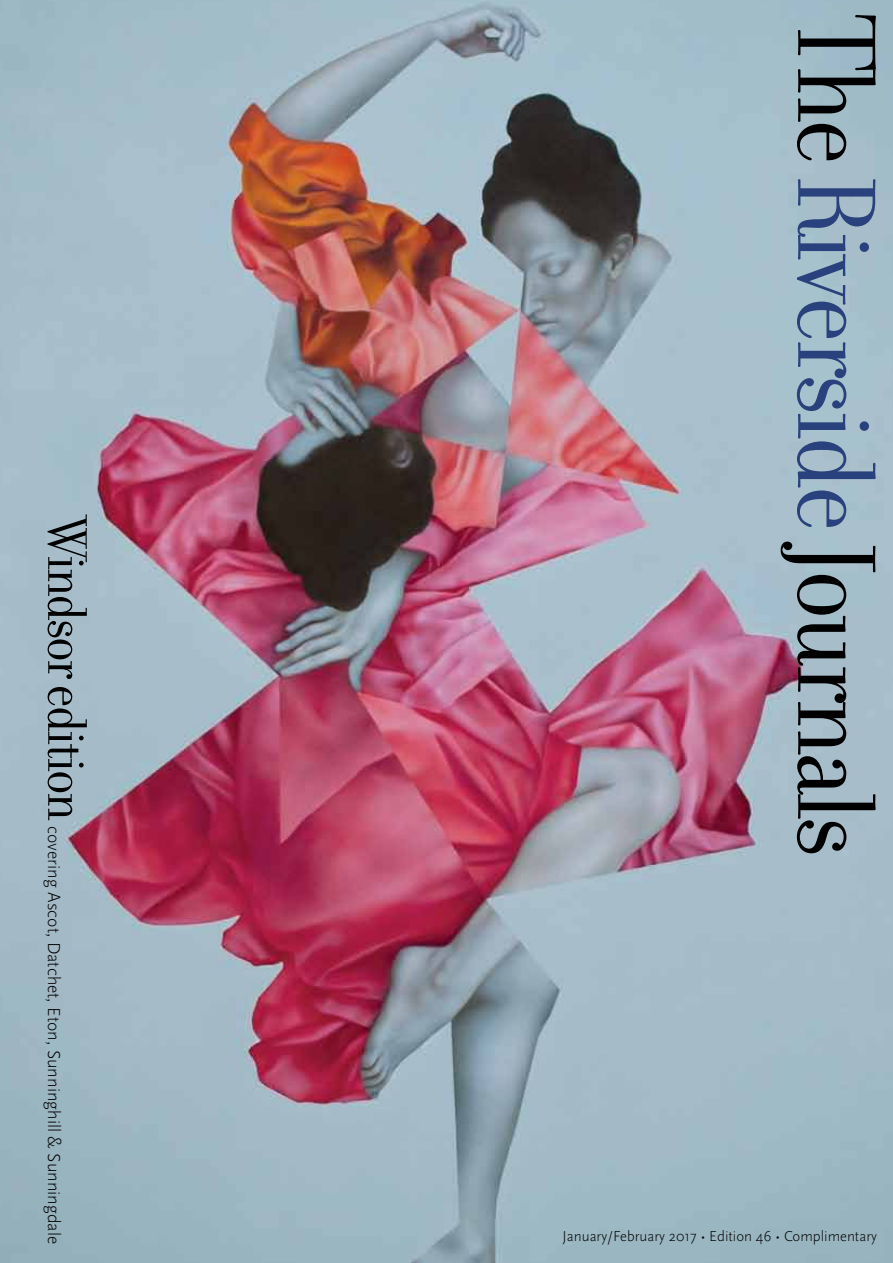
<style>
.page{position:relative;width:893px;height:1263px;background:#fff}
.page>*{position:absolute;margin:0;border:0;box-sizing:border-box;transform-origin:0 0}
.t1{font:120px "Filosofia Grand";letter-spacing:-.03em;color:#000}
.t2{font:60px "Filosofia Grand";letter-spacing:-.03em;color:#000}
.t3{font:300 18px "Scala Sans";color:#000}
.t4{font:300 15px "Scala Sans";color:#000}
.s1{color:#29417c}
</style>
<div class="page">
<img style="left:0;top:0;width:893px;height:1263px">
<h2 class="t2" style="left:99px;top:516px;width:306px;rotate:90deg">Windsor edition</h2>
<p class="t3" style="left:64px;top:826px;width:419px;rotate:90deg">covering Ascot, Datchet, Eton, Sunninghill &amp; Sunningdale</p>
<h1 class="t1" style="left:900px;top:14px;width:844px;rotate:90deg">The <span class="s1">Riverside</span>Journals</h1>
<p class="t4" style="left:563px;top:1228px;width:316px">January/February 2017 • Edition 46 • Complimentary</p>
</div>
